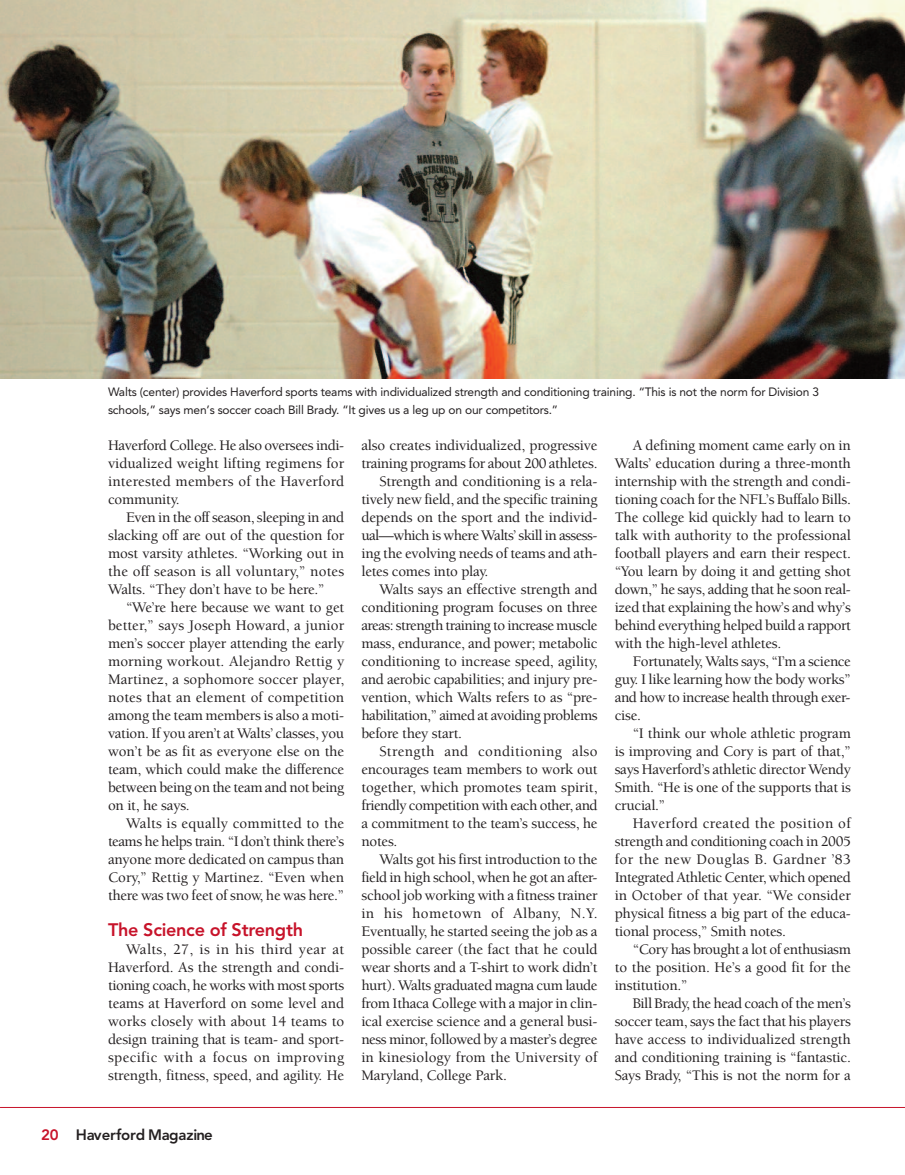
<style>
.page{position:relative;width:905px;height:1175px;background:#fff}
.page>*{position:absolute;margin:0;border:0;box-sizing:border-box;transform-origin:0 0}
.t1{font:800 18px "Avenir";letter-spacing:-.015em;color:#c7132a}
.t2{font:500 15px/18px "Berkeley";letter-spacing:-.015em;color:#231f20;text-align:justify}
.t3{font:500 15px "Berkeley";letter-spacing:-.035em;color:#231f20}
.t4{font:500 15px "Berkeley";letter-spacing:.025em;color:#231f20}
.t5{font:500 15px "Berkeley";letter-spacing:.005em;color:#231f20}
.t6{font:800 15px "Avenir";letter-spacing:-.005em;color:#231f20}
.t7{font:12px/18px "Avenir";letter-spacing:-.015em;color:#231f20}
.s1{color:#c7132a}
</style>
<div class="page">
<hr style="left:0;top:1107px;width:904px;height:1px;background:#c7132a">
<img style="left:0;top:0;width:904px;height:378px">
<p class="t7" style="left:108px;top:384px;width:712px">Walts (center) provides Haverford sports teams with individualized strength and conditioning training. “This is not the norm for Division 3 schools,” says men’s soccer coach Bill Brady. “It gives us a leg up on our competitors.”</p>
<p class="t2" style="left:108px;top:438px;width:238px">Haverford College. He also oversees indi&shy;vidualized weight lifting regimens for interested members of the Haverford community.</p>
<p class="t2" style="left:108px;top:510px;width:238px;text-indent:18px">Even in the off season, sleeping in and slacking off are out of the question for most varsity athletes. “Working out in the off season is all voluntary,” notes Walts. “They don’t have to be here.”</p>
<p class="t2" style="left:108px;top:600px;width:238px;text-indent:18px">“We’re here because we want to get better,” says Joseph Howard, a junior men’s soccer player attending the early morning workout. Alejandro Rettig y Martinez, a sophomore soccer player, notes that an element of competition among the team members is also a moti&shy;vation. If you aren’t at Walts’ classes, you won’t be as fit as everyone else on the team, which could make the difference between being on the team and not being on it, he says.</p>
<p class="t2" style="left:108px;top:816px;width:238px;text-indent:18px">Walts is equally committed to the teams he helps train. “I don’t think there’s anyone more dedicated on campus than Cory,” Rettig y Martinez. “Even when there was two feet of snow, he was here.”</p>
<p class="t1" style="left:108px;top:922px;width:196px">The Science of Strength</p>
<p class="t2" style="left:108px;top:942px;width:238px;text-indent:18px">Walts, 27, is in his third year at Haverford. As the strength and condi&shy;tioning coach, he works with most sports teams at Haverford on some level and works closely with about 14 teams to design training that is team- and sport&shy;specific with a focus on improving strength, fitness, speed, and agility. He</p>
<p class="t2" style="left:361px;top:438px;width:238px">also creates individualized, progressive</p>
<p class="t2" style="left:361px;top:456px;width:238px">training programs for about 200 athletes.</p>
<p class="t2" style="left:379px;top:474px;width:219px">Strength and conditioning is a rela-</p>
<p class="t2" style="left:361px;top:492px;width:238px">tively new field, and the specific training</p>
<p class="t2" style="left:361px;top:510px;width:237px">depends on the sport and the individ-</p>
<p class="t3" style="left:361px;top:529px;width:237px">ual—which is where Walts’ skill in assess-</p>
<p class="t2" style="left:361px;top:546px;width:237px">ing the evolving needs of teams and ath-</p>
<p class="t2" style="left:361px;top:564px;width:129px">letes comes into play.</p>
<p class="t2" style="left:379px;top:582px;width:220px">Walts says an effective strength and</p>
<p class="t2" style="left:361px;top:600px;width:238px">conditioning program focuses on three</p>
<p class="t3" style="left:361px;top:619px;width:238px">areas: strength training to increase muscle</p>
<p class="t2" style="left:361px;top:636px;width:238px">mass, endurance, and power; metabolic</p>
<p class="t2" style="left:361px;top:654px;width:238px">conditioning to increase speed, agility,</p>
<p class="t2" style="left:361px;top:672px;width:237px">and aerobic capabilities; and injury pre-</p>
<p class="t2" style="left:361px;top:690px;width:237px">vention, which Walts refers to as “pre-</p>
<p class="t3" style="left:361px;top:709px;width:238px">habilitation,” aimed at avoiding problems</p>
<p class="t2" style="left:361px;top:726px;width:102px">before they start.</p>
<p class="t4" style="left:379px;top:745px;width:220px">Strength and conditioning also</p>
<p class="t2" style="left:361px;top:762px;width:238px">encourages team members to work out</p>
<p class="t2" style="left:361px;top:780px;width:238px">together, which promotes team spirit,</p>
<p class="t2" style="left:361px;top:798px;width:238px">friendly competition with each other, and</p>
<p class="t2" style="left:361px;top:816px;width:238px">a commitment to the team’s success, he</p>
<p class="t2" style="left:361px;top:834px;width:38px">notes.</p>
<p class="t2" style="left:379px;top:852px;width:220px">Walts got his first introduction to the</p>
<p class="t2" style="left:361px;top:870px;width:238px">field in high school, when he got an after-</p>
<p class="t2" style="left:361px;top:888px;width:238px">school job working with a fitness trainer</p>
<p class="t4" style="left:361px;top:907px;width:238px">in his hometown of Albany, N.Y.</p>
<p class="t2" style="left:361px;top:924px;width:238px">Eventually, he started seeing the job as a</p>
<p class="t2" style="left:361px;top:942px;width:238px">possible career (the fact that he could</p>
<p class="t2" style="left:361px;top:960px;width:238px">wear shorts and a T-shirt to work didn’t</p>
<p class="t2" style="left:361px;top:978px;width:238px">hurt). Walts graduated magna cum laude</p>
<p class="t2" style="left:361px;top:996px;width:237px">from Ithaca College with a major in clin-</p>
<p class="t2" style="left:361px;top:1014px;width:237px">ical exercise science and a general busi-</p>
<p class="t2" style="left:361px;top:1032px;width:238px">ness minor, followed by a master’s degree</p>
<p class="t5" style="left:361px;top:1051px;width:238px">in kinesiology from the University of</p>
<p class="t2" style="left:361px;top:1068px;width:147px">Maryland, College Park.</p>
<p class="t2" style="left:614px;top:438px;width:238px;text-indent:18px">A defining moment came early on in Walts’ education during a three-month internship with the strength and condi&shy;tioning coach for the NFL’s Buffalo Bills.<br>The college kid quickly had to learn to talk with authority to the professional football players and earn their respect. “You learn by doing it and getting shot down,” he says, adding that he soon real&shy;ized that explaining the how’s and why’s behind everything helped build a rapport with the high-level athletes.</p>
<p class="t2" style="left:614px;top:654px;width:238px;text-indent:18px">Fortunately, Walts says, “I’m a science guy. I like learning how the body works” and how to increase health through exer&shy;cise.</p>
<p class="t2" style="left:614px;top:726px;width:238px;text-indent:18px">“I think our whole athletic program is improving and Cory is part of that,” says Haverford’s athletic director Wendy Smith. “He is one of the supports that is crucial.”</p>
<p class="t2" style="left:614px;top:816px;width:238px;text-indent:18px">Haverford created the position of strength and conditioning coach in 2005 for the new Douglas B. Gardner ’83<br>Integrated Athletic Center, which opened in October of that year. “We consider physical fitness a big part of the educa&shy;tional process,” Smith notes.</p>
<p class="t2" style="left:614px;top:942px;width:238px;text-indent:18px">“Cory has brought a lot of enthusiasm to the position. He’s a good fit for the institution.”</p>
<p class="t2" style="left:614px;top:996px;width:238px;text-indent:18px">Bill Brady, the head coach of the men’s soccer team, says the fact that his players have access to individualized strength and conditioning training is “fantastic.<br>Says Brady, “This is not the norm for a</p>
<p class="t6" style="left:41px;top:1128px;width:173px"><span class="s1">20</span> Haverford Magazine</p>
</div>
